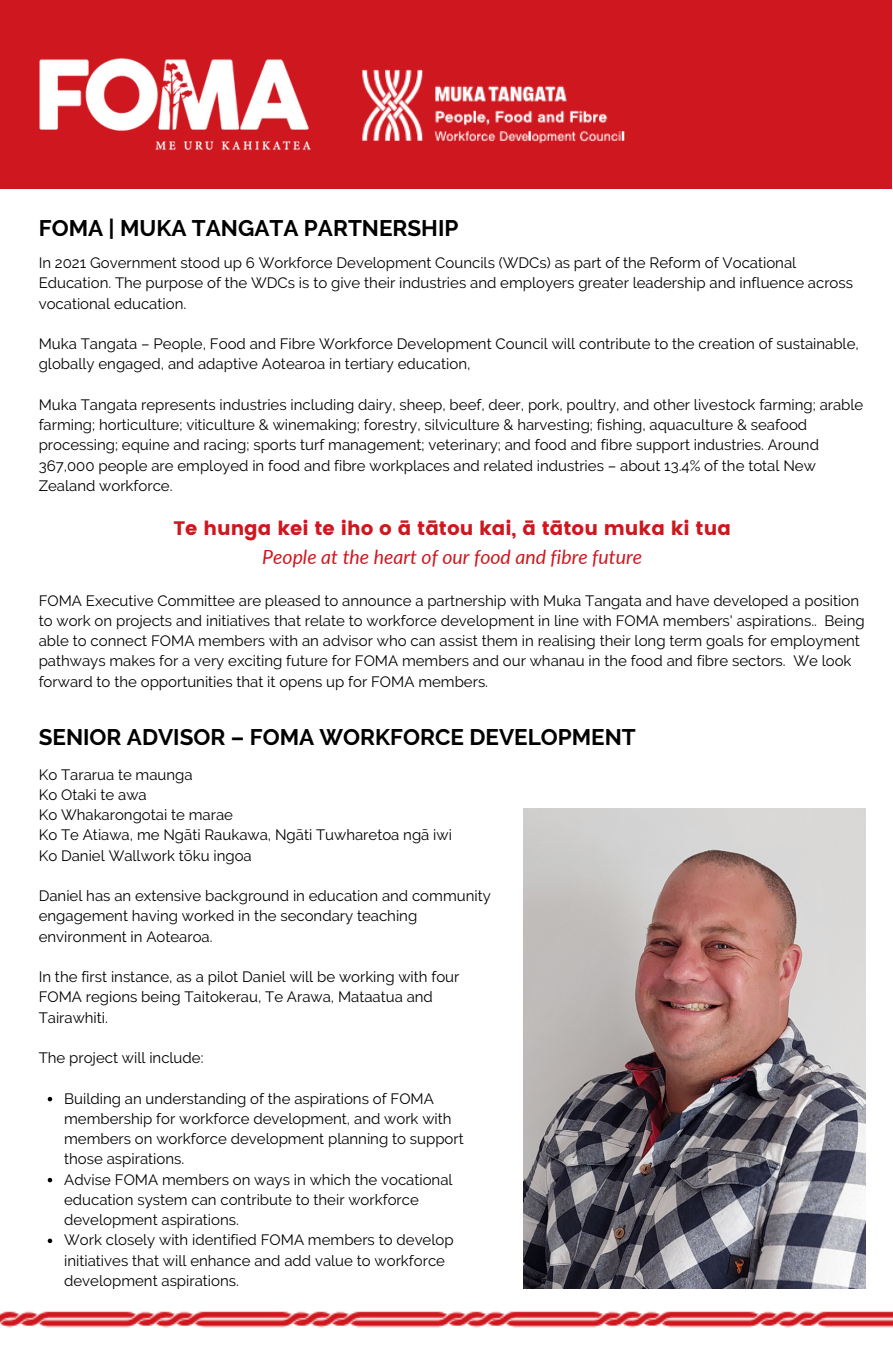
<style>
.page{position:relative;width:893px;height:1361px;background:#fff}
.page>*{position:absolute;margin:0;border:0;box-sizing:border-box;transform-origin:0 0}
.t1{font:700 22.5px "Raleway";color:#000}
.t2{font:19.5px "Poppins";color:#ce171e}
.t3{font:italic 19.5px "Lato";color:#ce171e}
.t4{font:15px/20.2px "Raleway";color:#000}
</style>
<div class="page">
<div style="left:0;top:0;width:891px;height:188px;background:#ce171e"></div>
<img style="left:362px;top:69px;width:263px;height:75px">
<img style="left:39px;top:58px;width:272px;height:93px">
<svg style="left:48px;top:1096px;width:4px;height:5px"></svg>
<svg style="left:48px;top:1177px;width:4px;height:5px"></svg>
<svg style="left:48px;top:1238px;width:4px;height:4px"></svg>
<img style="left:523px;top:808px;width:342px;height:481px">
<img style="left:0;top:1311px;width:892px;height:17px">
<h1 class="t1" style="left:39px;top:214px;width:421px">FOMA | MUKA TANGATA PARTNERSHIP</h1>
<p class="t4" style="left:39px;top:253px;width:815px">In 2021 Government stood up 6 Workforce Development Councils (WDCs) as part of the Reform of Vocational<br>Education. The purpose of the WDCs is to give their industries and employers greater leadership and influence across vocational education.</p>
<p class="t4" style="left:39px;top:334px;width:821px">Muka Tangata – People, Food and Fibre Workforce Development Council will contribute to the creation of sustainable, globally engaged, and adaptive Aotearoa in tertiary education,</p>
<p class="t4" style="left:39px;top:394px;width:826px">Muka Tangata represents industries including dairy, sheep, beef, deer, pork, poultry, and other livestock farming; arable farming; horticulture; viticulture &amp; winemaking; forestry, silviculture &amp; harvesting; fishing, aquaculture &amp; seafood processing; equine and racing; sports turf management; veterinary; and food and fibre support industries. Around 367,000 people are employed in food and fibre workplaces and related industries – about 13.4% of the total New Zealand workforce.</p>
<h2 class="t2" style="left:173px;top:516px;width:559px">Te hunga kei te iho o ā tātou kai, ā tātou muka ki tua</h2>
<h2 class="t3" style="left:262px;top:544px;width:381px">People at the heart of our food and fibre future</h2>
<p class="t4" style="left:39px;top:590px;width:827px">FOMA Executive Committee are pleased to announce a partnership with Muka Tangata and have developed a position to work on projects and initiatives that relate to workforce development in line with FOMA members' aspirations.. Being able to connect FOMA members with an advisor who can assist them in realising their long term goals for employment pathways makes for a very exciting future for FOMA members and our whanau in the food and fibre sectors. We look forward to the opportunities that it opens up for FOMA members.</p>
<h1 class="t1" style="left:39px;top:723px;width:598px">SENIOR ADVISOR – FOMA WORKFORCE DEVELOPMENT</h1>
<p class="t4" style="left:39px;top:764px;width:415px">Ko Tararua te maunga<br>Ko Otaki te awa<br>Ko Whakarongotai te marae<br>Ko Te Atiawa, me Ngāti Raukawa, Ngāti Tuwharetoa ngā iwi<br>Ko Daniel Wallwork tōku ingoa</p>
<p class="t4" style="left:39px;top:885px;width:453px">Daniel has an extensive background in education and community engagement having worked in the secondary teaching environment in Aotearoa.</p>
<p class="t4" style="left:39px;top:966px;width:422px">In the first instance, as a pilot Daniel will be working with four<br>FOMA regions being Taitokerau, Te Arawa, Mataatua and<br>Tairawhiti.</p>
<p class="t4" style="left:39px;top:1047px;width:166px">The project will include:</p>
<p class="t4" style="left:64px;top:1088px;width:401px">Building an understanding of the aspirations of FOMA membership for workforce development, and work with members on workforce development planning to support those aspirations.<br>Advise FOMA members on ways in which the vocational education system can contribute to their workforce development aspirations.<br>Work closely with identified FOMA members to develop initiatives that will enhance and add value to workforce development aspirations.</p>
</div>
